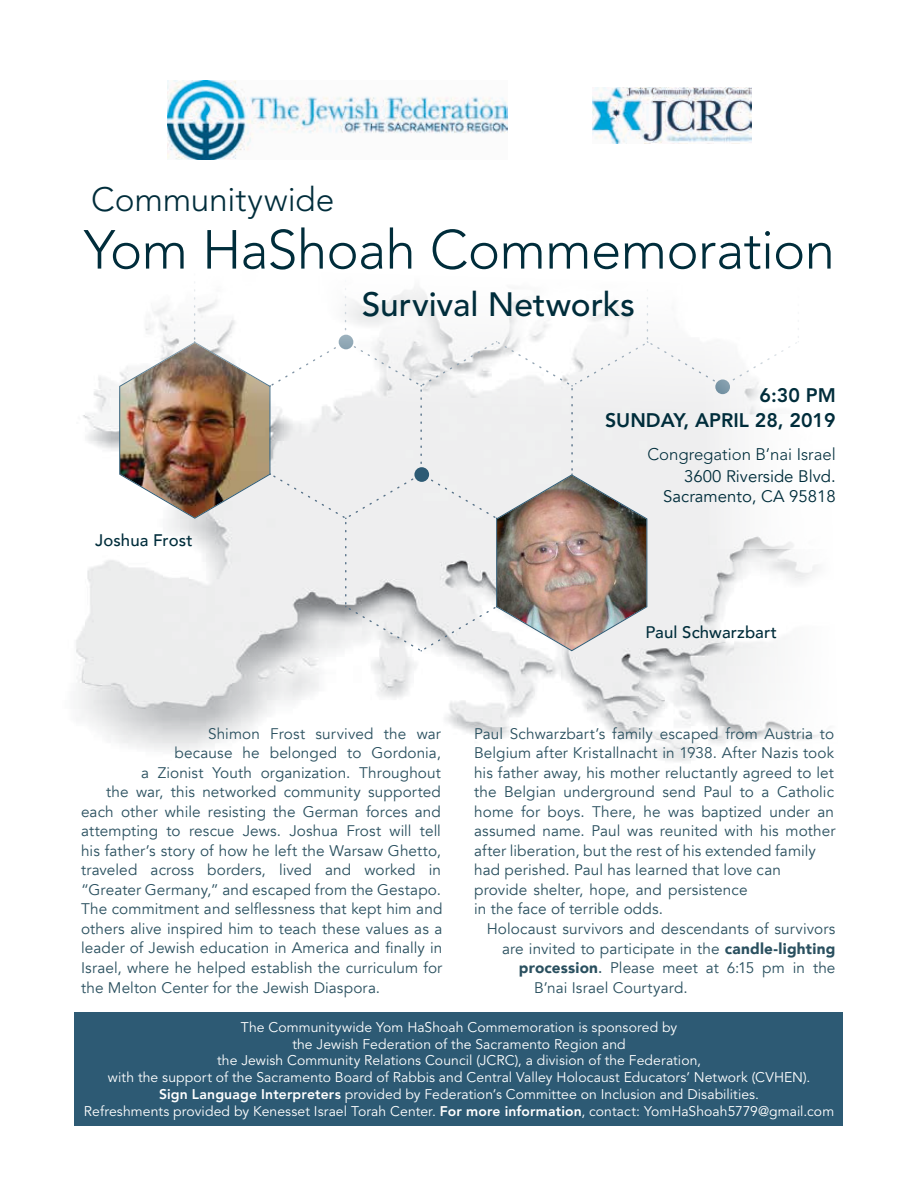
<style>
.page{position:relative;width:918px;height:1188px;background:#fff}
.page>*{position:absolute;margin:0;border:0;box-sizing:border-box;transform-origin:0 0}
.t1{font:300 54.45px "Avenir LT Std";letter-spacing:-.01em;color:#002d3b}
.t2{font:500 33.45px "Avenir LT Std";color:#002d3b}
.t3{font:300 33.45px "Avenir LT Std";letter-spacing:-.005em;color:#002d3b}
.t4{font:800 19.5px/25px "Avenir LT Std";color:#002d3b;text-align:right}
.t5{font:16.8px/19.5px "Avenir";color:#002d3b;text-align:right}
.t6{font:500 16.8px "Avenir";letter-spacing:.005em;color:#002d3b}
.t7{font:300 16.8px "Avenir LT Std";color:#002d3b}
.t8{font:15.3px/19.5px "Avenir";letter-spacing:.005em;color:#2a505f}
.t9{font:13.95px/16.8px "Avenir LT Std";letter-spacing:.005em;color:#fff;text-align:center}
.s1{font-weight:900}
.s2{font-weight:500}
.s3{font-weight:800}
</style>
<div class="page">
<img style="left:76px;top:438px;width:612px;height:324px">
<svg style="left:119px;top:438px;width:569px;height:214px"></svg>
<div style="left:414px;top:467px;width:15px;height:15px;background:#2d5a74;border-radius:50%"></div>
<svg style="left:83px;top:95px;width:716px;height:343px"></svg>
<div style="left:688px;top:414px;width:198px;height:135px;background:#fff"></div>
<div style="left:74px;top:1012px;width:769px;height:113px;background:#2d5a74"></div>
<img style="left:593px;top:87px;width:158px;height:57px">
<img style="left:167px;top:81px;width:341px;height:78px">
<h2 class="t3" style="left:91px;top:180px;width:245px">Communitywide</h2>
<h1 class="t1" style="left:84px;top:218px;width:753px">Yom HaShoah Commemoration</h1>
<h2 class="t2" style="left:362px;top:285px;width:275px">Survival Networks</h2>
<p class="t6" style="left:95px;top:525px;width:99px">Joshua Frost</p>
<p class="t4" style="left:605px;top:382px;width:232px">6:30 PM<br>SUNDAY, APRIL 28, 2019</p>
<p class="t7" style="left:647px;top:445px;width:190px">Congregation B’nai Israel</p>
<p class="t5" style="left:663px;top:467px;width:174px">3600 Riverside Blvd.<br>Sacramento, CA 95818</p>
<p class="t6" style="left:645px;top:617px;width:133px">Paul Schwarzbart</p>
<p class="t8" style="left:208px;top:724px;width:234px">Shimon Frost survived the war</p>
<p class="t8" style="left:175px;top:743px;width:268px">because he belonged to Gordonia,</p>
<p class="t8" style="left:141px;top:763px;width:301px">a Zionist Youth organization. Throughout</p>
<p class="t8" style="left:106px;top:782px;width:336px">the war, this networked community supported</p>
<p class="t8" style="left:81px;top:802px;width:361px">each other while resisting the German forces and</p>
<p class="t8" style="left:81px;top:822px;width:361px">attempting to rescue Jews. Joshua Frost will tell</p>
<p class="t8" style="left:81px;top:841px;width:361px">his father’s story of how he left the Warsaw Ghetto,</p>
<p class="t8" style="left:81px;top:861px;width:361px">traveled across borders, lived and worked in</p>
<p class="t8" style="left:81px;top:880px;width:361px">“Greater Germany,” and escaped from the Gestapo.</p>
<p class="t8" style="left:81px;top:900px;width:363px">The commitment and selflessness that kept him and</p>
<p class="t8" style="left:81px;top:919px;width:363px">others alive inspired him to teach these values as a</p>
<p class="t8" style="left:81px;top:939px;width:363px">leader of Jewish education in America and finally in</p>
<p class="t8" style="left:81px;top:958px;width:363px">Israel, where he helped establish the curriculum for</p>
<p class="t8" style="left:81px;top:978px;width:301px">the Melton Center for the Jewish Diaspora.</p>
<p class="t8" style="left:474px;top:724px;width:363px">Paul Schwarzbart’s family escaped from Austria to Belgium after Kristallnacht in 1938. After Nazis took his father away, his mother reluctantly agreed to let the Belgian underground send Paul to a Catholic home for boys. There, he was baptized under an assumed name. Paul was reunited with his mother after liberation, but the rest of his extended family had perished. Paul has learned that love can provide shelter, hope, and persistence<br>in the face of terrible odds.</p>
<p class="t8" style="left:487px;top:919px;width:350px">Holocaust survivors and descendants of survivors</p>
<p class="t8" style="left:502px;top:939px;width:335px">are invited to participate in the <span class="s1">candle-lighting</span></p>
<p class="t8" style="left:519px;top:958px;width:318px"><span class="s1">procession</span><span class="s2">.</span> Please meet at 6:15 pm in the</p>
<p class="t8" style="left:534px;top:978px;width:155px">B’nai Israel Courtyard.</p>
<p class="t9" style="left:84px;top:1019px;width:752px">The Communitywide Yom HaShoah Commemoration is sponsored by<br>the Jewish Federation of the Sacramento Region and<br>the Jewish Community Relations Council (JCRC), a division of the Federation,<br>with the support of the Sacramento Board of Rabbis and Central Valley Holocaust Educators’ Network (CVHEN).<br><span class="s3">Sign Language Interpreters</span> provided by Federation’s Committee on Inclusion and Disabilities.<br>Refreshments provided by Kenesset Israel Torah Center. <span class="s3">For more information</span>, contact: YomHaShoah5779@gmail.com</p>
</div>
